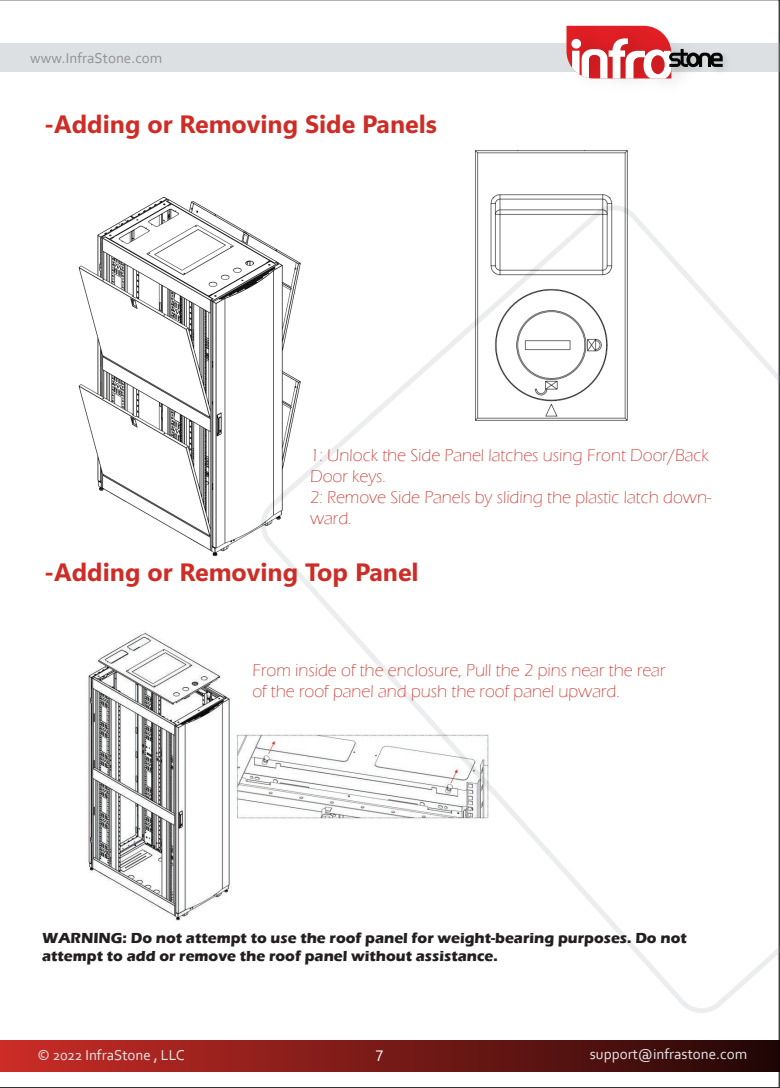
<style>
.page{position:relative;width:780px;height:1088px;background:#fff}
.page>*{position:absolute;margin:0;border:0;box-sizing:border-box;transform-origin:0 0}
.t1{font:25px "Segoe UI Variable";color:#ce2d27}
.t2{font:300 17.5px/21px "Eras ITC";color:#ce2e28}
.t3{font:700 15px/18px "Eras ITC";color:#231f20}
.t4{font:15px "Corbel";color:#e6e7e9}
.t5{font:15px "Corbel";color:#929294}
.t6{font:15px "Segoe UI Variable";color:#fdfefe}
</style>
<div class="page">
<svg style="left:282px;top:205px;width:498px;height:808px"></svg>
<div style="left:0;top:44px;width:779px;height:28px;background:#dce0e2"></div>
<img style="left:561px;top:25px;width:114px;height:56px">
<img style="left:722px;top:55px;width:4px;height:15px">
<svg style="left:566px;top:26px;width:156px;height:53px"></svg>
<div style="left:0;top:1040px;width:779px;height:31px;background:linear-gradient(to right,#cb2c27,#240707)"></div>
<img style="left:78px;top:197px;width:232px;height:362px">
<img style="left:471px;top:150px;width:159px;height:273px">
<img style="left:88px;top:631px;width:404px;height:290px">
<p class="t5" style="left:30px;top:49px;width:134px">www.InfraStone.com</p>
<h1 class="t1" style="left:44px;top:107px;width:394px">-Adding or Removing Side Panels</h1>
<p class="t2" style="left:310px;top:445px;width:402px">1: Unlock the Side Panel latches using Front Door/Back<br>Door keys.<br>2: Remove Side Panels by sliding the plastic latch down&shy;ward.</p>
<h1 class="t1" style="left:44px;top:554px;width:376px">-Adding or Removing Top Panel</h1>
<p class="t2" style="left:252px;top:660px;width:414px">From inside of the enclosure, Pull the 2 pins near the rear of the roof panel and push the roof panel upward.</p>
<p class="t3" style="left:42px;top:929px;width:646px">WARNING: Do not attempt to use the roof panel for weight-bearing purposes. Do not attempt to add or remove the roof panel without assistance.</p>
<p class="t4" style="left:37px;top:1046px;width:149px">© 2022 InfraStone , LLC</p>
<p class="t4" style="left:590px;top:1045px;width:159px">support@infrastone.com</p>
<p class="t6" style="left:375px;top:1045px;width:10px">7</p>
</div>
